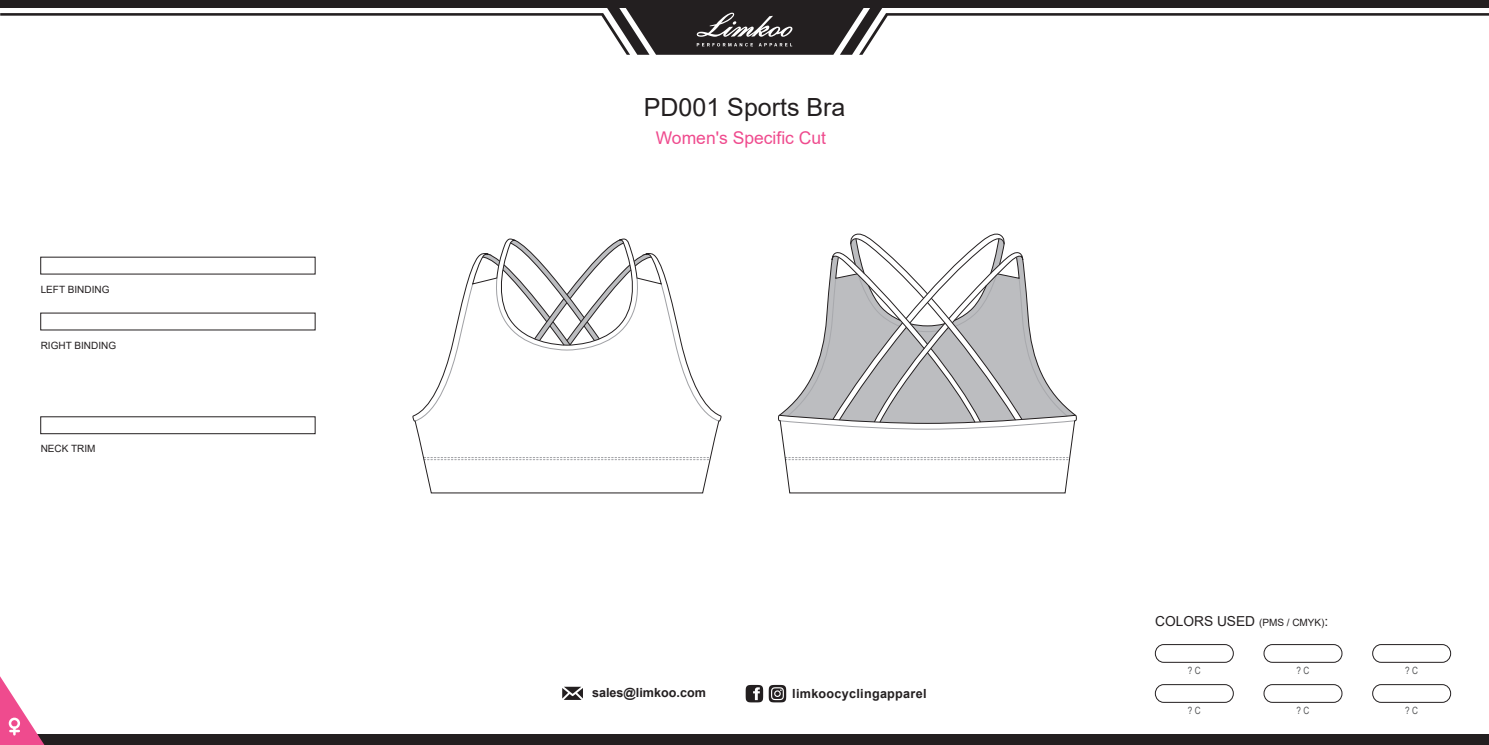
<style>
.page{position:relative;width:1489px;height:745px;background:#fff}
.page>*{position:absolute;margin:0;border:0;box-sizing:border-box;transform-origin:0 0}
.t1{font:25px "Arial";color:#231f20}
.t2{font:17.5px "Arial";color:#ef4b8e}
.t3{font:13.75px "Arial";color:#231f20}
.t4{font:700 12.62px "Arial";letter-spacing:.02em;color:#231f20}
.t5{font:700 12.62px "Arial";color:#231f20}
.t6{font:10px "Arial";color:#231f20}
.t7{font:10px "Arial Narrow";color:#545557}
.s1{font-size:10px}
</style>
<div class="page">
<div style="left:40px;top:416px;width:275px;height:18px;border:1px solid #231f20"></div>
<svg style="left:412px;top:238px;width:309px;height:255px"></svg>
<svg style="left:778px;top:233px;width:299px;height:260px"></svg>
<svg style="left:0;top:7px;width:1488px;height:48px"></svg>
<div style="left:0;top:0;width:1488px;height:7px;background:#231f20"></div>
<div style="left:0;top:733px;width:1488px;height:11px;background:#231f20"></div>
<div style="left:1263px;top:643px;width:79px;height:19px;border:1px solid #231f20;border-radius:9px"></div>
<div style="left:1372px;top:643px;width:78px;height:19px;border:1px solid #231f20;border-radius:9px"></div>
<div style="left:1154px;top:643px;width:79px;height:19px;border:1px solid #231f20;border-radius:9px"></div>
<div style="left:1263px;top:683px;width:79px;height:19px;border:1px solid #231f20;border-radius:9px"></div>
<div style="left:1372px;top:683px;width:78px;height:19px;border:1px solid #231f20;border-radius:9px"></div>
<div style="left:1154px;top:683px;width:79px;height:19px;border:1px solid #231f20;border-radius:9px"></div>
<svg style="left:0;top:676px;width:44px;height:68px"></svg>
<svg style="left:562px;top:686px;width:21px;height:13px"></svg>
<svg style="left:745px;top:684px;width:41px;height:18px"></svg>
<p class="t6" style="left:41px;top:282px;width:70px">LEFT BINDING</p>
<p class="t6" style="left:41px;top:338px;width:77px">RIGHT BINDING</p>
<p class="t6" style="left:41px;top:441px;width:56px">NECK TRIM</p>
<h1 class="t1" style="left:644px;top:90px;width:203px">PD001 Sports Bra</h1>
<h2 class="t2" style="left:655px;top:126px;width:172px">Women's Specific Cut</h2>
<p class="t5" style="left:592px;top:683px;width:115px">sales@limkoo.com</p>
<p class="t4" style="left:792px;top:684px;width:136px">limkoocyclingapparel</p>
<h3 class="t3" style="left:1154px;top:611px;width:175px">COLORS USED <span class="s1">(PMS / CMYK)</span>:</h3>
<p class="t7" style="left:1187px;top:663px;width:14px">? C</p>
<p class="t7" style="left:1296px;top:663px;width:14px">? C</p>
<p class="t7" style="left:1405px;top:663px;width:14px">? C</p>
<p class="t7" style="left:1187px;top:703px;width:14px">? C</p>
<p class="t7" style="left:1296px;top:703px;width:14px">? C</p>
<p class="t7" style="left:1405px;top:703px;width:14px">? C</p>
</div>
